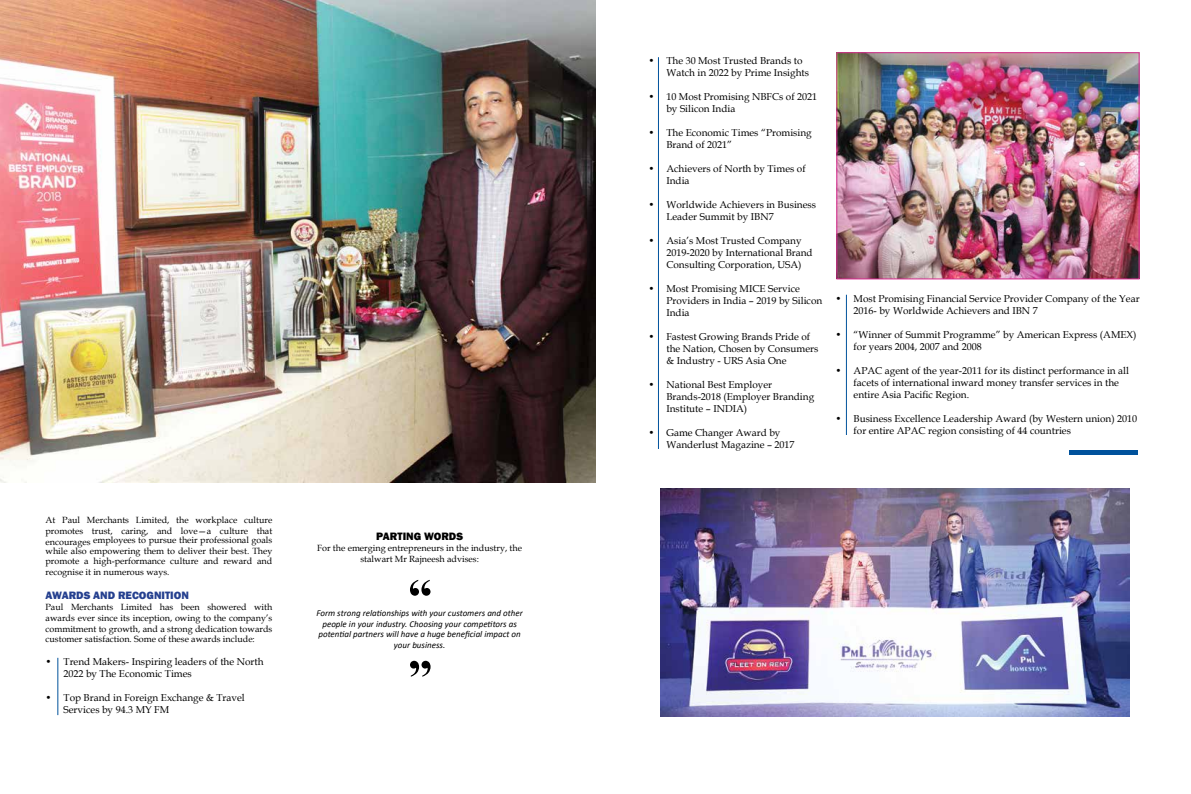
<style>
.page{position:relative;width:1191px;height:794px;background:#fff}
.page>*{position:absolute;margin:0;border:0;box-sizing:border-box;transform-origin:0 0}
.t1{font:700 60.7px "Aparajita";color:#000}
.t2{font:800 11px "Franklin Gothic";color:#25408f}
.t3{font:800 11px "Franklin Gothic";color:#000}
.t4{font:10px/12px "Book Antiqua";color:#000}
.t5{font:9px/10.8px "Book Antiqua";color:#000;text-align:justify}
.t6{font:italic 9px/10.8px "Calibri";color:#000;text-align:center}
</style>
<div class="page">
<img style="left:660px;top:488px;width:469px;height:228px">
<img style="left:838px;top:54px;width:299px;height:223px">
<div style="left:836px;top:52px;width:303px;height:227px;border:1px solid #d72d8f"></div>
<hr style="left:658px;top:57px;width:1px;height:392px;background:#00529c">
<hr style="left:846px;top:295px;width:1px;height:140px;background:#00529c">
<img style="left:0;top:0;width:595px;height:483px">
<div style="left:1069px;top:450px;width:69px;height:5px;background:#00529c"></div>
<hr style="left:58px;top:658px;width:1px;height:57px;background:#00529c">
<p class="t5" style="left:46px;top:514px;width:228px">At Paul Merchants Limited, the workplace culture promotes trust, caring, and love—a culture that</p>
<p class="t5" style="left:46px;top:534px;width:228px">encourages employees to pursue their professional goals while also empowering them to deliver their best. They promote a high-performance culture and reward and recognise it in numerous ways.</p>
<p class="t2" style="left:46px;top:588px;width:145px">AWARDS AND RECOGNITION</p>
<p class="t5" style="left:46px;top:601px;width:228px">Paul Merchants Limited has been showered with awards ever since its inception, owing to the company’s commitment to growth, and a strong dedication towards customer satisfaction. Some of these awards include:</p>
<p class="t4" style="left:64px;top:655px;width:201px;text-indent:-18px">• Trend Makers- Inspiring leaders of the North<br>2022 by The Economic Times</p>
<p class="t4" style="left:64px;top:691px;width:183px;text-indent:-18px">• Top Brand in Foreign Exchange &amp; Travel<br>Services by 94.3 MY FM</p>
<p class="t3" style="left:376px;top:529px;width:88px">PARTING WORDS</p>
<p class="t5" style="left:317px;top:542px;width:206px;text-align:center">For the emerging entrepreneurs in the industry, the stalwart Mr Rajneesh advises:</p>
<h1 class="t1" style="left:408px;top:559px;width:26px">“</h1>
<p class="t6" style="left:316px;top:607px;width:208px">Form strong relationships with your customers and other people in your industry. Choosing your competitors as potential partners will have a huge beneficial impact on your business.</p>
<h1 class="t1" style="left:432px;top:697px;width:26px;rotate:-180deg">“</h1>
<p class="t4" style="left:666px;top:54px;width:144px;text-indent:-18px">• The 30 Most Trusted Brands to<br>Watch in 2022 by Prime Insights</p>
<p class="t4" style="left:666px;top:90px;width:152px;text-indent:-18px">• 10 Most Promising NBFCs of 2021 by Silicon India</p>
<p class="t4" style="left:666px;top:126px;width:147px;text-indent:-18px">• The Economic Times “Promising<br>Brand of 2021”</p>
<p class="t4" style="left:666px;top:162px;width:141px;text-indent:-18px">• Achievers of North by Times of<br>India</p>
<p class="t4" style="left:666px;top:198px;width:151px;text-indent:-18px">• Worldwide Achievers in Business<br>Leader Summit by IBN7</p>
<p class="t4" style="left:666px;top:234px;width:148px;text-indent:-18px">• Asia’s Most Trusted Company<br>2019-2020 by International Brand<br>Consulting Corporation, USA)</p>
<p class="t4" style="left:666px;top:282px;width:157px;text-indent:-18px">• Most Promising MICE Service<br>Providers in India – 2019 by Silicon<br>India</p>
<p class="t4" style="left:666px;top:330px;width:153px;text-indent:-18px">• Fastest Growing Brands Pride of the Nation, Chosen by Consumers &amp; Industry - URS Asia One</p>
<p class="t4" style="left:666px;top:378px;width:149px;text-indent:-18px">• National Best Employer<br>Brands-2018 (Employer Branding<br>Institute – INDIA)</p>
<p class="t4" style="left:666px;top:426px;width:130px;text-indent:-18px">• Game Changer Award by<br>Wanderlust Magazine – 2017</p>
<p class="t4" style="left:853px;top:292px;width:287px;text-indent:-18px">• Most Promising Financial Service Provider Company of the Year<br>2016- by Worldwide Achievers and IBN 7</p>
<p class="t4" style="left:853px;top:328px;width:284px;text-indent:-18px">• “Winner of Summit Programme” by American Express (AMEX) for years 2004, 2007 and 2008</p>
<p class="t4" style="left:853px;top:364px;width:277px;text-indent:-18px">• APAC agent of the year-2011 for its distinct performance in all facets of international inward money transfer services in the entire Asia Pacific Region.</p>
<p class="t4" style="left:853px;top:412px;width:285px;text-indent:-18px">• Business Excellence Leadership Award (by Western union) 2010 for entire APAC region consisting of 44 countries</p>
</div>
